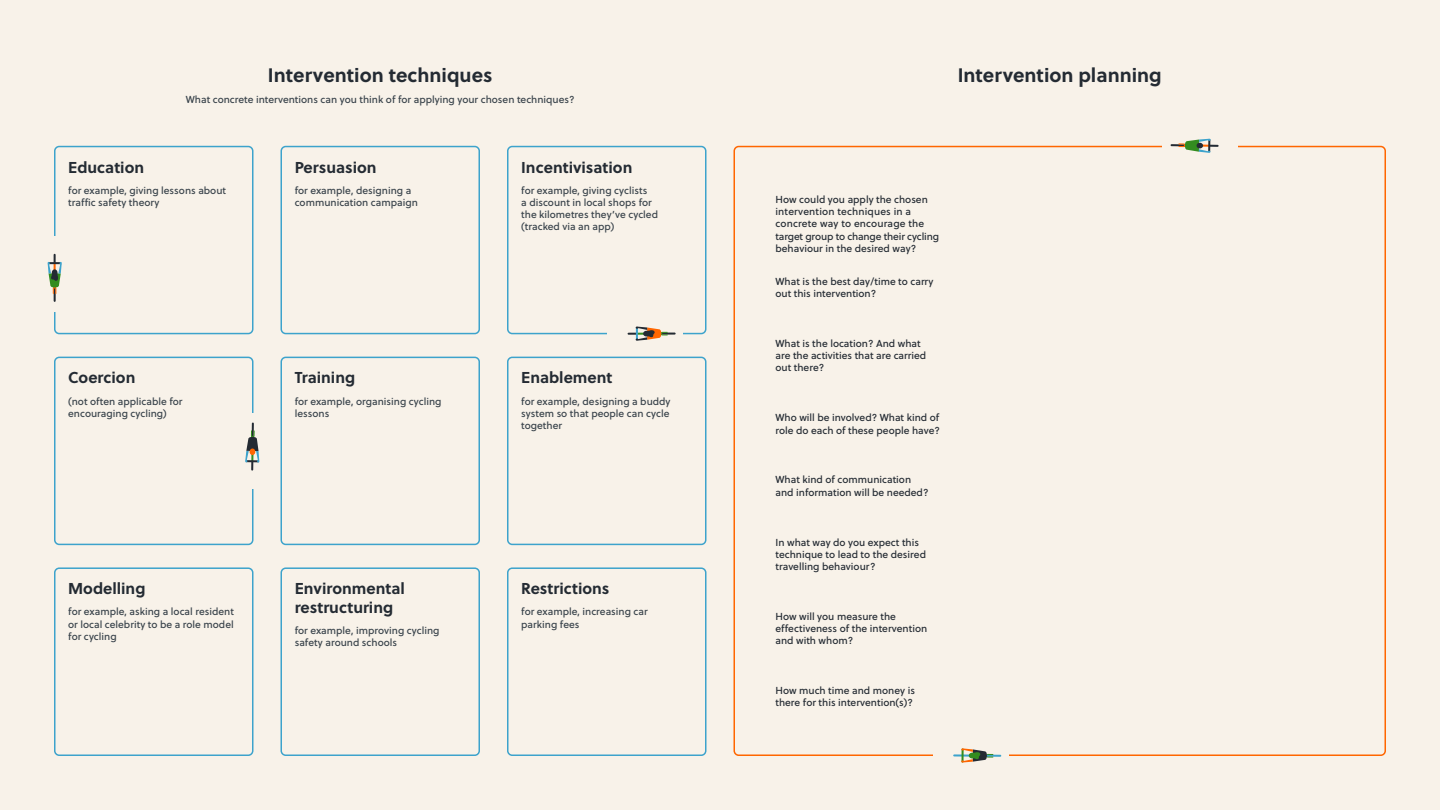
<style>
.page{position:relative;width:1440px;height:810px;background:#f8f2e9}
.page>*{position:absolute;margin:0;border:0;box-sizing:border-box;transform-origin:0 0}
.t1{font:700 19.5px "Soleil";color:#242b33}
.t2{font:700 15.75px/18.9px "Soleil";color:#242b33}
.t3{font:10.12px/12.1px "Soleil Bk";color:#38424a}
.t4{font:10.12px/12.1px "Soleil Bk";color:#242b33}
</style>
<div class="page">
<div style="left:54px;top:146px;width:200px;height:188px;border:2px solid #3da3cc;border-radius:4px"></div>
<div style="left:54px;top:357px;width:200px;height:188px;border:2px solid #3da3cc;border-radius:4px"></div>
<div style="left:54px;top:567px;width:200px;height:189px;border:2px solid #3da3cc;border-radius:4px"></div>
<div style="left:280px;top:146px;width:200px;height:188px;border:2px solid #3da3cc;border-radius:4px"></div>
<div style="left:280px;top:357px;width:200px;height:188px;border:2px solid #3da3cc;border-radius:4px"></div>
<div style="left:280px;top:567px;width:200px;height:189px;border:2px solid #3da3cc;border-radius:4px"></div>
<div style="left:507px;top:146px;width:199px;height:188px;border:2px solid #3da3cc;border-radius:4px"></div>
<div style="left:507px;top:357px;width:199px;height:188px;border:2px solid #3da3cc;border-radius:4px"></div>
<div style="left:507px;top:567px;width:199px;height:189px;border:2px solid #3da3cc;border-radius:4px"></div>
<div style="left:43px;top:236px;width:24px;height:76px;background:#f8f2e9"></div>
<div style="left:240px;top:413px;width:24px;height:76px;background:#f8f2e9"></div>
<div style="left:607px;top:322px;width:75px;height:24px;background:#f8f2e9"></div>
<svg style="left:245px;top:423px;width:14px;height:47px"></svg>
<svg style="left:1172px;top:139px;width:46px;height:14px"></svg>
<svg style="left:629px;top:327px;width:46px;height:14px"></svg>
<svg style="left:48px;top:255px;width:14px;height:46px"></svg>
<svg style="left:954px;top:748px;width:46px;height:15px"></svg>
<h1 class="t1" style="left:268px;top:60px;width:226px">Intervention techniques</h1>
<p class="t3" style="left:186px;top:93px;width:390px">What concrete interventions can you think of for applying your chosen techniques?</p>
<h2 class="t2" style="left:68px;top:157px;width:77px">Education</h2>
<p class="t3" style="left:68px;top:184px;width:159px">for example, giving lessons about traffic safety theory</p>
<h2 class="t2" style="left:295px;top:157px;width:83px">Persuasion</h2>
<p class="t3" style="left:295px;top:184px;width:125px">for example, designing a communication campaign</p>
<h2 class="t2" style="left:68px;top:368px;width:69px">Coercion</h2>
<p class="t3" style="left:68px;top:395px;width:116px">(not often applicable for encouraging cycling)</p>
<h2 class="t2" style="left:295px;top:368px;width:62px">Training</h2>
<p class="t3" style="left:295px;top:395px;width:148px">for example, organising cycling lessons</p>
<h2 class="t2" style="left:68px;top:578px;width:79px">Modelling</h2>
<p class="t3" style="left:68px;top:605px;width:167px;text-align:justify">for example, asking a local resident or local celebrity to be a role model for cycling</p>
<h2 class="t2" style="left:295px;top:578px;width:112px">Environmental restructuring</h2>
<p class="t3" style="left:295px;top:624px;width:146px">for example, improving cycling safety around schools</p>
<h2 class="t2" style="left:521px;top:157px;width:113px">Incentivisation</h2>
<p class="t3" style="left:521px;top:184px;width:138px">for example, giving cyclists<br>a discount in local shops for the kilometres they’ve cycled (tracked via an app)</p>
<h2 class="t2" style="left:521px;top:368px;width:93px">Enablement</h2>
<p class="t3" style="left:521px;top:395px;width:151px;text-align:justify">for example, designing a buddy system so that people can cycle together</p>
<h2 class="t2" style="left:521px;top:578px;width:90px">Restrictions</h2>
<p class="t3" style="left:521px;top:605px;width:128px">for example, increasing car parking fees</p>
<h1 class="t1" style="left:958px;top:60px;width:206px">Intervention planning</h1>
<p class="t4" style="left:776px;top:193px;width:165px">How could you apply the chosen intervention techniques in a concrete way to encourage the target group to change their cycling behaviour in the desired way?</p>
<p class="t4" style="left:776px;top:275px;width:159px">What is the best day/time to carry out this intervention?</p>
<p class="t4" style="left:776px;top:337px;width:152px">What is the location? And what are the activities that are carried out there?</p>
<p class="t4" style="left:776px;top:411px;width:166px">Who will be involved? What kind of role do each of these people have?</p>
<p class="t4" style="left:776px;top:473px;width:154px">What kind of communication and information will be needed?</p>
<p class="t4" style="left:776px;top:536px;width:152px">In what way do you expect this technique to lead to the desired travelling behaviour?</p>
<p class="t4" style="left:776px;top:610px;width:153px">How will you measure the effectiveness of the intervention and with whom?</p>
<p class="t4" style="left:776px;top:684px;width:141px">How much time and money is there for this intervention(s)?</p>
</div>
